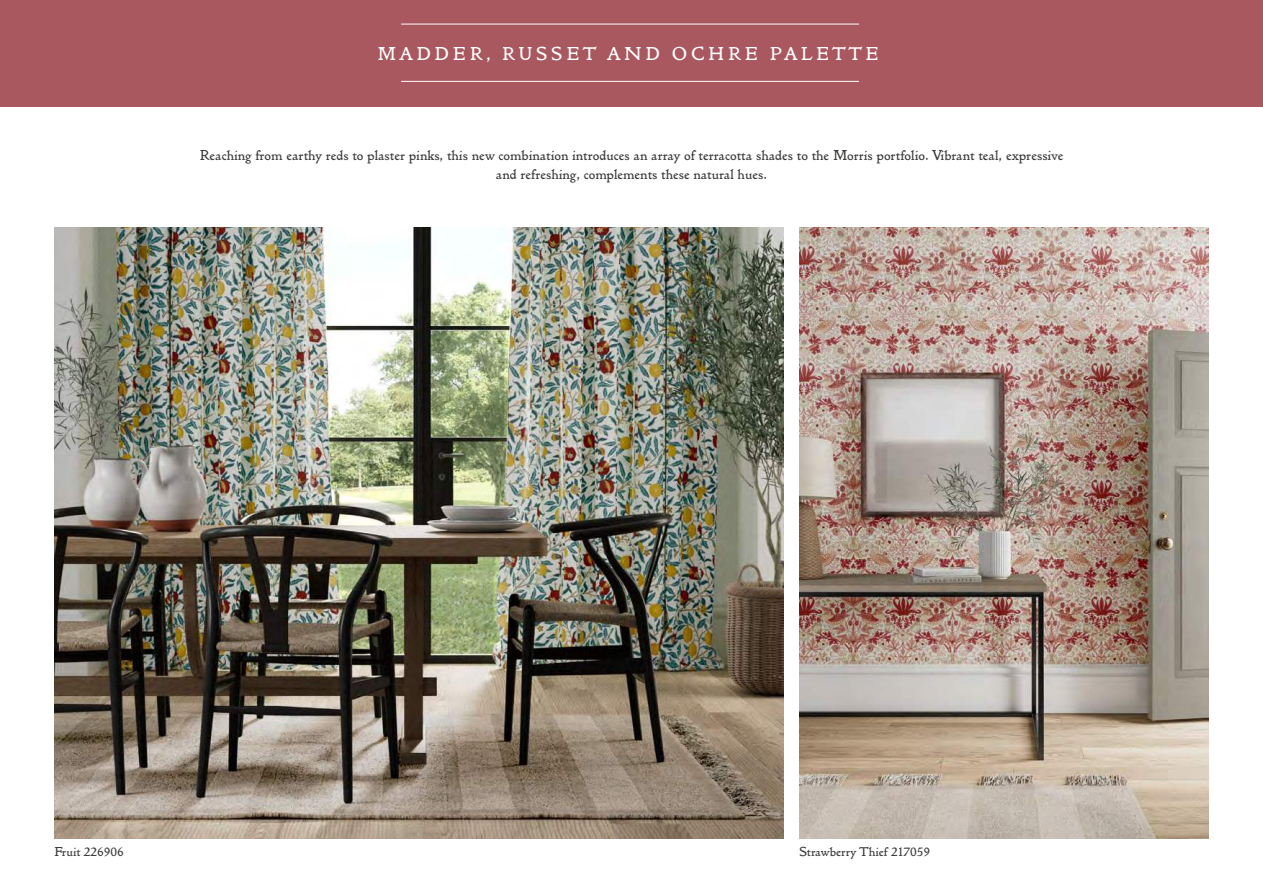
<style>
.page{position:relative;width:1263px;height:893px;background:#fff}
.page>*{position:absolute;margin:0;border:0;box-sizing:border-box;transform-origin:0 0}
.t1{font:19.5px "Golden Type ITC Std";letter-spacing:.16em;color:#fff}
.t2{font:15px/19.5px "Golden Type ITC Std";color:#3c3c3b;text-align:center}
.t3{font:13.5px "Golden Type ITC Std";color:#3c3c3b}
</style>
<div class="page">
<div style="left:0;top:0;width:1263px;height:106px;background:#a8585e"></div>
<hr style="left:401px;top:24px;width:458px;height:1px;background:#fff">
<hr style="left:401px;top:81px;width:458px;height:1px;background:#fff">
<img style="left:54px;top:227px;width:730px;height:612px">
<img style="left:799px;top:227px;width:410px;height:612px">
<h1 class="t1" style="left:377px;top:47px;width:503px">MADDER, RUSSET AND OCHRE PALETTE</h1>
<p class="t2" style="left:200px;top:147px;width:865px">Reaching from earthy reds to plaster pinks, this new combination introduces an array of terracotta shades to the Morris portfolio. Vibrant teal, expressive and refreshing, complements these natural hues.</p>
<p class="t3" style="left:54px;top:847px;width:71px">Fruit 226906</p>
<p class="t3" style="left:799px;top:847px;width:133px">Strawberry Thief 217059</p>
</div>
